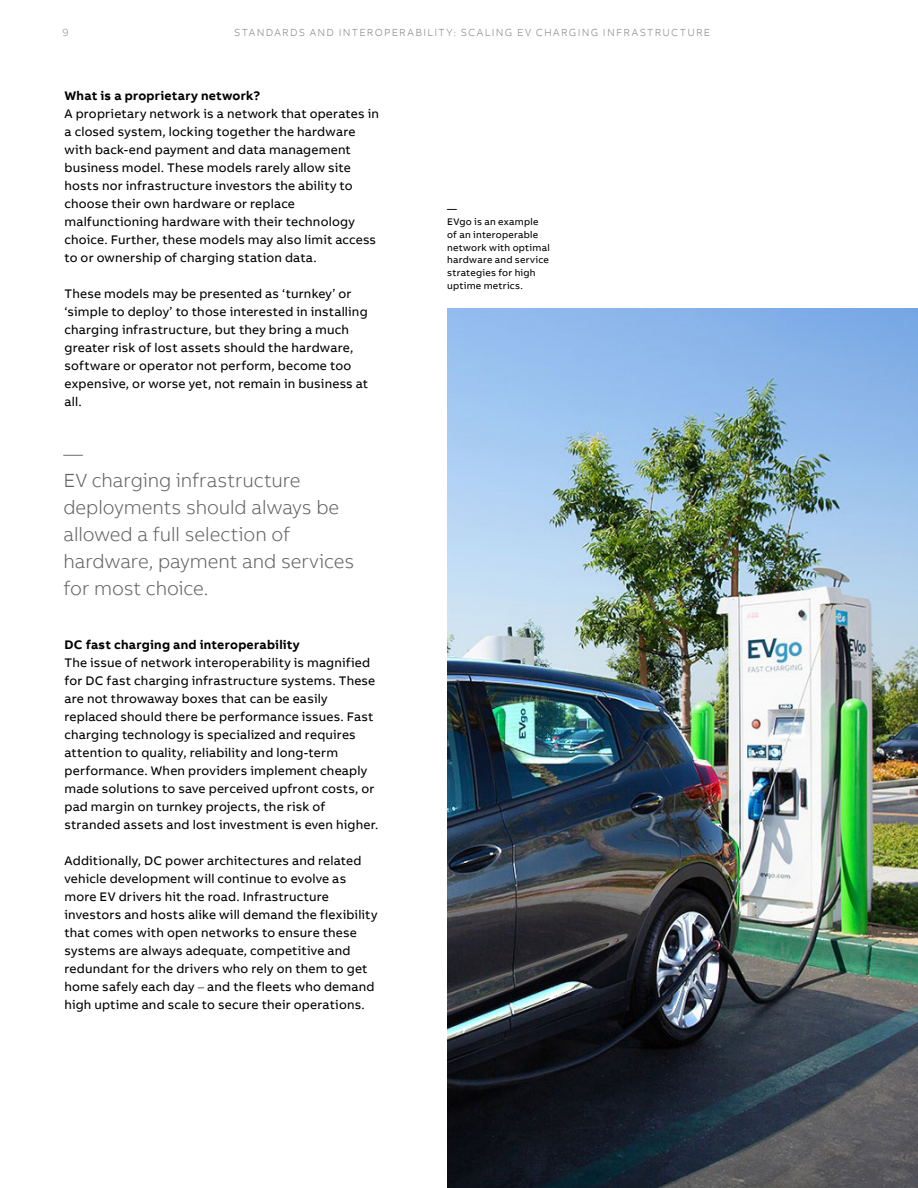
<style>
.page{position:relative;width:918px;height:1188px;background:#fff}
.page>*{position:absolute;margin:0;border:0;box-sizing:border-box;transform-origin:0 0}
.t1{font:300 19.5px/27px "AB Bvoice";letter-spacing:-.005em;color:#636466}
.t2{font:12.75px/18px "AB Bvoice";letter-spacing:.015em;color:#000}
.t3{font:700 12.75px "AB Bvoice";letter-spacing:.02em;color:#000}
.t4{font:300 10.5px "AB Bvoice";letter-spacing:.12em;color:#8a8c8e}
.t5{font:9.75px/12.8px "AB Bvoice";letter-spacing:.025em;color:#000}
.s1{font-weight:300}
</style>
<div class="page">
<img style="left:447px;top:308px;width:471px;height:880px">
<p class="t4" style="left:62px;top:26px;width:8px">9</p>
<p class="t4" style="left:234px;top:26px;width:477px">STANDARDS AND INTEROPERABILITY: SCALING EV CHARGING INFRASTRUCTURE</p>
<p class="t3" style="left:64px;top:87px;width:197px">What is a proprietary network?</p>
<p class="t2" style="left:64px;top:105px;width:316px">A proprietary network is a network that operates in a closed system, locking together the hardware with back-end payment and data management business model. These models rarely allow site hosts nor infrastructure investors the ability to choose their own hardware or replace malfunctioning hardware with their technology choice. Further, these models may also limit access to or ownership of charging station data.</p>
<p class="t2" style="left:64px;top:285px;width:305px">These models may be presented as ‘turnkey’ or ‘simple to deploy’ to those interested in installing charging infrastructure, but they bring a much greater risk of lost assets should the hardware, software or operator not perform, become too expensive, or worse yet, not remain in business at all.</p>
<h1 class="t1" style="left:63px;top:440px;width:292px">—<br>EV charging infrastructure deployments should always be allowed a full selection of hardware, payment and services for most choice.</h1>
<p class="t3" style="left:64px;top:636px;width:237px">DC fast charging and interoperability</p>
<p class="t2" style="left:64px;top:654px;width:315px">The issue of network interoperability is magnified for DC fast charging infrastructure systems. These are not throwaway boxes that can be easily replaced should there be performance issues. Fast charging technology is specialized and requires attention to quality, reliability and long-term performance. When providers implement cheaply made solutions to save perceived upfront costs, or pad margin on turnkey projects, the risk of stranded assets and lost investment is even higher.</p>
<p class="t2" style="left:64px;top:852px;width:314px">Additionally, DC power architectures and related vehicle development will continue to evolve as more EV drivers hit the road. Infrastructure investors and hosts alike will demand the flexibility that comes with open networks to ensure these systems are always adequate, competitive and redundant for the drivers who rely on them to get home safely each day <span class="s1">–</span> and the fleets who demand high uptime and scale to secure their operations.</p>
<p class="t5" style="left:447px;top:203px;width:104px">—<br>EVgo is an example of an interoperable network with optimal hardware and service strategies for high uptime metrics.</p>
</div>
